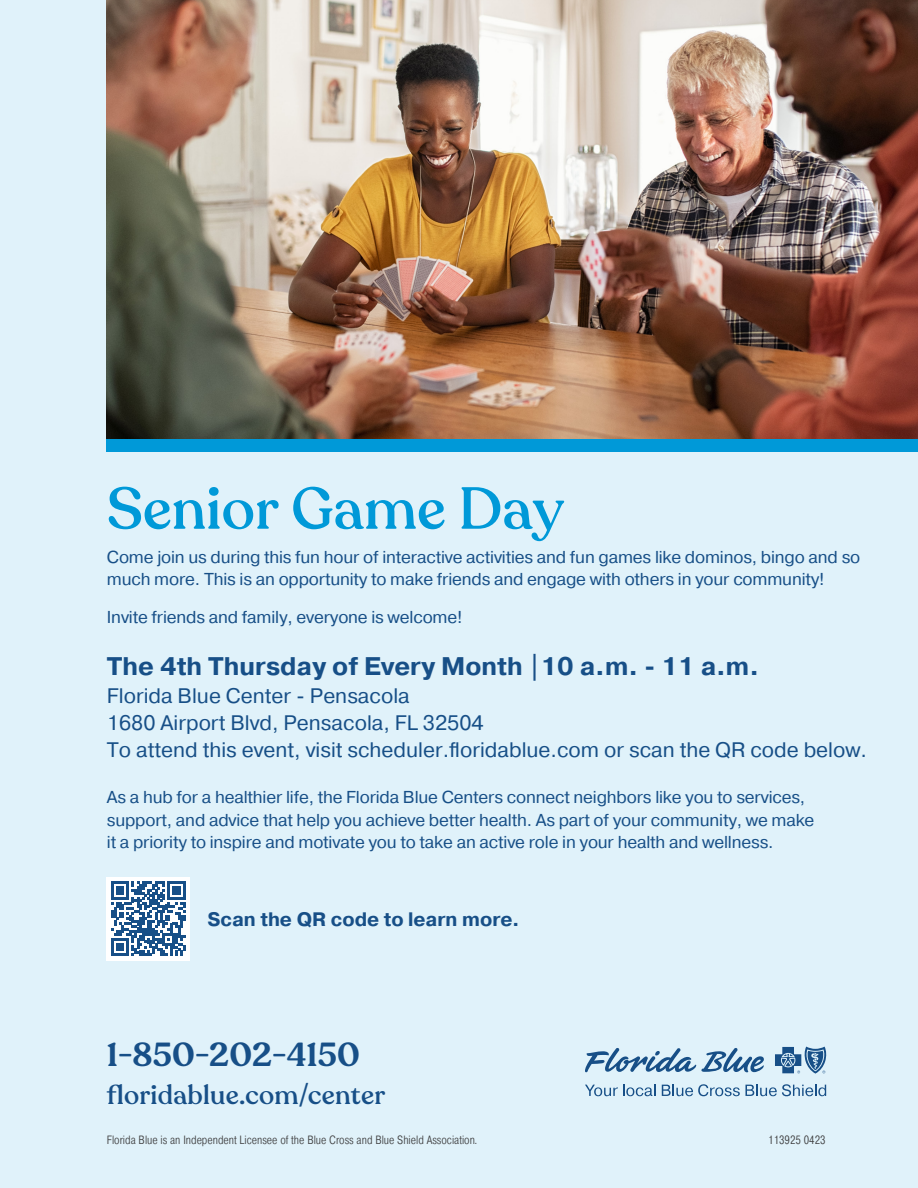
<style>
.page{position:relative;width:918px;height:1188px;background:#e0f2fa}
.page>*{position:absolute;margin:0;border:0;box-sizing:border-box;transform-origin:0 0}
.t1{font:500 58.5px "Recoleta";color:#0099d8}
.t2{font:600 33px "Recoleta";letter-spacing:.005em;color:#174f87}
.t3{font:500 26.55px "Recoleta";letter-spacing:.01em;color:#174f87}
.t4{font:700 25.5px "Pragmatica";color:#174f87}
.t5{font:21px "Pragmatica";color:#174f87}
.t6{font:700 19.5px "Pragmatica";color:#174f87}
.t7{font:17.25px/22.5px "Pragmatica";letter-spacing:-.01em;color:#174f87}
.t8{font:300 12px "Pragmatica Cond";color:#3e3e3f}
</style>
<div class="page">
<svg style="left:585px;top:1085px;width:70px;height:11px"></svg>
<svg style="left:662px;top:1084px;width:164px;height:12px"></svg>
<svg style="left:585px;top:1048px;width:179px;height:25px"></svg>
<svg style="left:775px;top:1047px;width:52px;height:27px"></svg>
<div style="left:107px;top:439px;width:811px;height:13px;background:#0099d8"></div>
<div style="left:107px;top:877px;width:83px;height:83px;background:#fff"></div>
<svg style="left:111px;top:882px;width:75px;height:74px"></svg>
<img style="left:107px;top:0;width:811px;height:439px">
<h1 class="t1" style="left:107px;top:473px;width:459px">Senior Game Day</h1>
<p class="t7" style="left:107px;top:545px;width:755px">Come join us during this fun hour of interactive activities and fun games like dominos, bingo and so much more. This is an opportunity to make friends and engage with others in your community!</p>
<p class="t7" style="left:107px;top:605px;width:357px">Invite friends and family, everyone is welcome!</p>
<h3 class="t4" style="left:107px;top:651px;width:654px">The 4th Thursday of Every Month |10 a.m. - 11 a.m.</h3>
<p class="t5" style="left:107px;top:680px;width:304px">Florida Blue Center - Pensacola</p>
<p class="t5" style="left:107px;top:707px;width:378px">1680 Airport Blvd, Pensacola, FL 32504</p>
<p class="t5" style="left:107px;top:734px;width:762px">To attend this event, visit scheduler.floridablue.com or scan the QR code below.</p>
<p class="t7" style="left:107px;top:785px;width:709px">As a hub for a healthier life, the Florida Blue Centers connect neighbors like you to services, support, and advice that help you achieve better health. As part of your community, we make it a priority to inspire and motivate you to take an active role in your health and wellness.</p>
<p class="t6" style="left:207px;top:907px;width:314px">Scan the QR code to learn more.</p>
<h2 class="t2" style="left:107px;top:1034px;width:254px">1-850-202-4150</h2>
<h3 class="t3" style="left:107px;top:1079px;width:280px">floridablue.com/center</h3>
<p class="t8" style="left:107px;top:1133px;width:372px">Florida Blue is an Independent Licensee of the Blue Cross and Blue Shield Association.</p>
<p class="t8" style="left:768px;top:1133px;width:59px">113925 0423</p>
</div>
